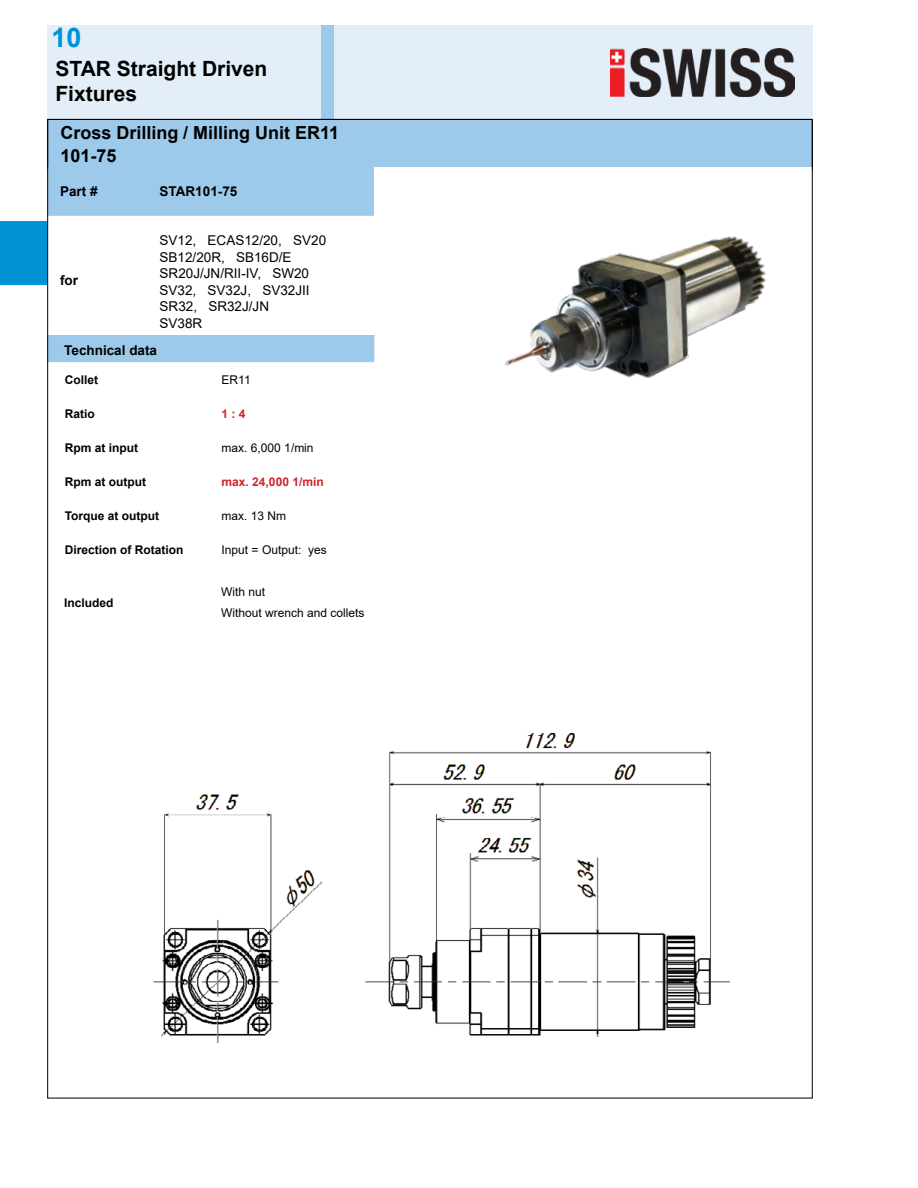
<style>
.page{position:relative;width:918px;height:1188px;background:#fff}
.page>*{position:absolute;margin:0;border:0;box-sizing:border-box;transform-origin:0 0}
.t1{font:700 27px "Arial";color:#0093d5}
.t2{font:700 21px/25px "Arial";color:#000}
.t3{font:700 18px/23.4px "Arial";color:#000}
.t4{font:13.5px/16.5px "Arial";color:#000}
.t5{font:700 13.5px "Arial";color:#000}
.t6{font:700 12px "Arial";color:#000}
.t7{font:12px/21.6px "Arial";color:#000}
.t8{font:700 12px "Arial";color:#d2232a}
</style>
<div class="page">
<div style="left:47px;top:26px;width:766px;height:93px;background:#e4eef9"></div>
<div style="left:322px;top:26px;width:12px;height:93px;background:#9dc9eb"></div>
<img style="left:610px;top:49px;width:185px;height:48px">
<div style="left:0;top:221px;width:47px;height:63px;background:#0093d5"></div>
<div style="left:49px;top:121px;width:762px;height:95px;background:#9dc9eb"></div>
<div style="left:374px;top:167px;width:438px;height:52px;background:#fff"></div>
<div style="left:47px;top:336px;width:327px;height:29px;background:#9dc9eb"></div>
<svg style="left:49px;top:362px;width:325px;height:3px"></svg>
<img style="left:504px;top:236px;width:262px;height:142px">
<img style="left:153px;top:732px;width:578px;height:310px">
<h1 class="t1" style="left:51px;top:18px;width:32px">10</h1>
<h2 class="t2" style="left:55px;top:57px;width:213px">STAR Straight Driven<br>Fixtures</h2>
<h3 class="t3" style="left:60px;top:121px;width:280px">Cross Drilling / Milling Unit ER11<br>101-75</h3>
<p class="t5" style="left:60px;top:182px;width:39px">Part #</p>
<p class="t5" style="left:160px;top:182px;width:79px">STAR101-75</p>
<p class="t5" style="left:60px;top:270px;width:19px">for</p>
<p class="t4" style="left:160px;top:232px;width:168px">SV12, ECAS12/20, SV20<br>SB12/20R, SB16D/E<br>SR20J/JN/RII-IV, SW20<br>SV32, SV32J, SV32JII<br>SR32, SR32J/JN<br>SV38R</p>
<p class="t5" style="left:64px;top:341px;width:94px">Technical data</p>
<p class="t6" style="left:65px;top:371px;width:35px">Collet</p>
<p class="t7" style="left:222px;top:368px;width:31px">ER11</p>
<p class="t6" style="left:65px;top:405px;width:31px">Ratio</p>
<p class="t8" style="left:222px;top:405px;width:26px">1 : 4</p>
<p class="t6" style="left:65px;top:439px;width:75px">Rpm at input</p>
<p class="t7" style="left:222px;top:436px;width:94px">max. 6,000 1/min</p>
<p class="t6" style="left:65px;top:473px;width:83px">Rpm at output</p>
<p class="t8" style="left:222px;top:473px;width:104px">max. 24,000 1/min</p>
<p class="t6" style="left:65px;top:507px;width:96px">Torque at output</p>
<p class="t7" style="left:222px;top:505px;width:66px">max. 13 Nm</p>
<p class="t6" style="left:65px;top:541px;width:120px">Direction of Rotation</p>
<p class="t7" style="left:222px;top:539px;width:107px">Input = Output: yes</p>
<p class="t6" style="left:64px;top:594px;width:51px">Included</p>
<p class="t7" style="left:221px;top:581px;width:145px">With nut<br>Without wrench and collets</p>
</div>
